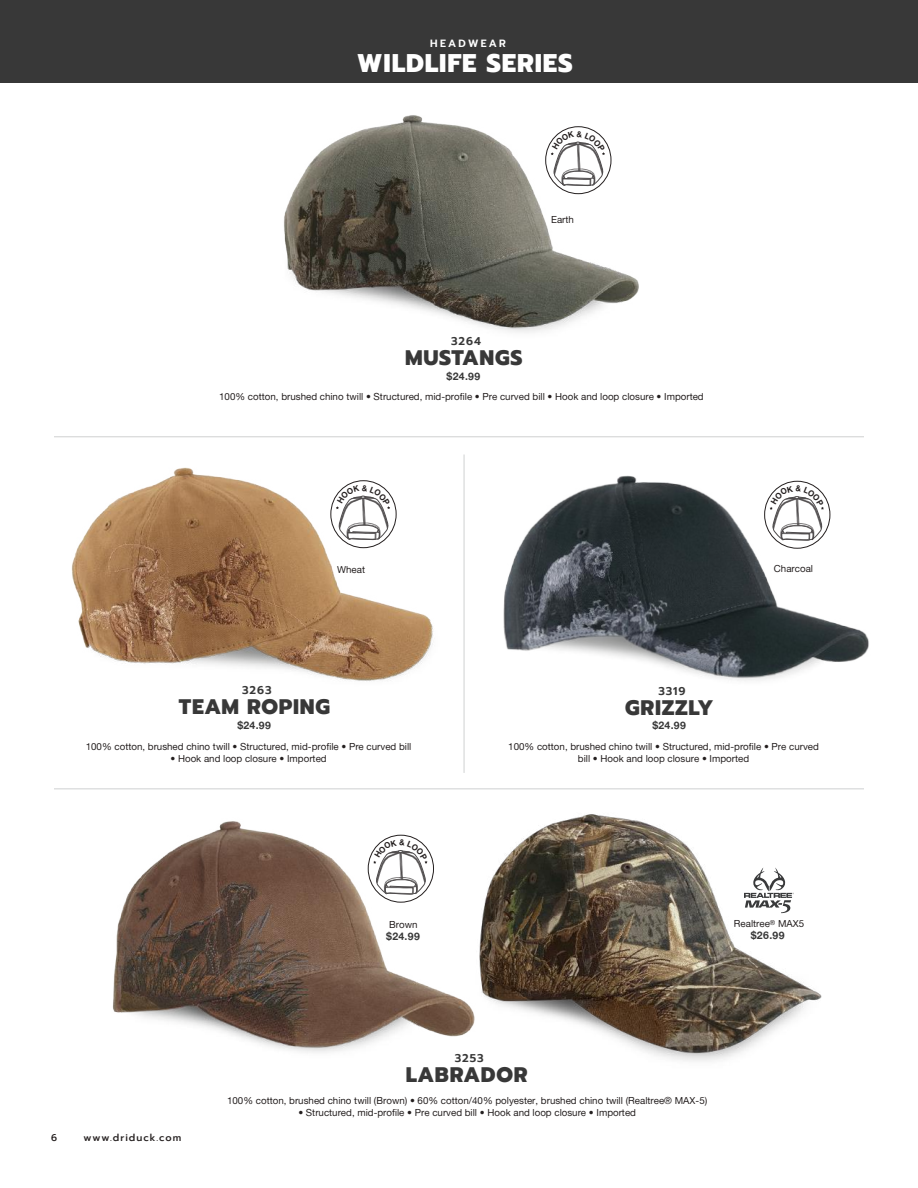
<style>
.page{position:relative;width:918px;height:1188px;background:#fff}
.page>*{position:absolute;margin:0;border:0;box-sizing:border-box;transform-origin:0 0}
.t1{font:800 25.5px "Prompt";letter-spacing:.035em;color:#fff}
.t2{font:800 21px "Prompt";letter-spacing:.035em;color:#383838}
.t3{font:600 11.25px "Prompt";letter-spacing:.08em;color:#383838}
.t4{font:10.5px "Alte Haas Grotesk Bold";letter-spacing:.04em;color:#383838}
.t5{font:600 10.5px "Prompt";letter-spacing:.21em;color:#fff}
.t6{font:9.75px/12px "Alte Haas Grotesk";color:#241f1f;text-align:center}
.t7{font:500 9.75px "Prompt";letter-spacing:.1em;color:#241f1f}
</style>
<div class="page">
<img style="left:103px;top:789px;width:418px;height:264px">
<img style="left:71px;top:467px;width:362px;height:214px">
<img style="left:284px;top:115px;width:355px;height:218px">
<div style="left:0;top:0;width:918px;height:82px;background:#383838"></div>
<div style="left:330px;top:480px;width:67px;height:68px;border:1px solid #241f1f;border-radius:50%"></div>
<hr style="left:54px;top:436px;width:810px;height:1px;background:#222a2c">
<hr style="left:54px;top:788px;width:810px;height:1px;background:#222a2c">
<div style="left:545px;top:126px;width:66px;height:68px;border:1px solid #241f1f;border-radius:50%"></div>
<hr style="left:464px;top:454px;width:1px;height:319px;background:#222a2c">
<img style="left:503px;top:475px;width:366px;height:206px">
<img style="left:469px;top:791px;width:353px;height:270px">
<div style="left:368px;top:835px;width:66px;height:68px;border:1px solid #241f1f;border-radius:50%"></div>
<svg style="left:336px;top:485px;width:54px;height:55px"></svg>
<svg style="left:770px;top:485px;width:54px;height:55px"></svg>
<svg style="left:551px;top:131px;width:54px;height:55px"></svg>
<svg style="left:373px;top:839px;width:55px;height:55px"></svg>
<p class="t5" style="left:430px;top:35px;width:77px">HEADWEAR</p>
<h1 class="t1" style="left:357px;top:43px;width:217px">WILDLIFE SERIES</h1>
<p class="t6" style="left:551px;top:214px;width:24px">Earth</p>
<p class="t3" style="left:451px;top:333px;width:31px">3264</p>
<h2 class="t2" style="left:405px;top:342px;width:119px">MUSTANGS</h2>
<p class="t4" style="left:447px;top:369px;width:35px">$24.99</p>
<p class="t6" style="left:219px;top:391px;width:486px">100% cotton, brushed chino twill • Structured, mid-profile • Pre curved bill • Hook and loop closure • Imported</p>
<p class="t6" style="left:337px;top:563px;width:29px">Wheat</p>
<p class="t6" style="left:774px;top:563px;width:41px">Charcoal</p>
<p class="t3" style="left:242px;top:682px;width:31px">3263</p>
<p class="t3" style="left:658px;top:682px;width:29px">3319</p>
<h2 class="t2" style="left:179px;top:691px;width:153px">TEAM ROPING</h2>
<h2 class="t2" style="left:625px;top:691px;width:90px">GRIZZLY</h2>
<p class="t4" style="left:237px;top:718px;width:35px">$24.99</p>
<p class="t4" style="left:652px;top:719px;width:35px">$24.99</p>
<p class="t6" style="left:86px;top:740px;width:327px">100% cotton, brushed chino twill • Structured, mid-profile • Pre curved bill</p>
<p class="t6" style="left:170px;top:752px;width:158px">• Hook and loop closure • Imported</p>
<p class="t6" style="left:508px;top:741px;width:312px">100% cotton, brushed chino twill • Structured, mid-profile • Pre curved bill • Hook and loop closure • Imported</p>
<p class="t6" style="left:389px;top:919px;width:30px">Brown</p>
<p class="t6" style="left:734px;top:917px;width:72px">Realtree<sup>®</sup> MAX5</p>
<p class="t7" style="left:51px;top:1131px;width:8px">6</p>
<p class="t7" style="left:84px;top:1131px;width:99px">www.driduck.com</p>
<p class="t4" style="left:386px;top:930px;width:35px">$24.99</p>
<p class="t4" style="left:751px;top:929px;width:36px">$26.99</p>
<p class="t3" style="left:455px;top:1050px;width:30px">3253</p>
<h2 class="t2" style="left:406px;top:1059px;width:123px">LABRADOR</h2>
<p class="t6" style="left:227px;top:1095px;width:482px">100% cotton, brushed chino twill (Brown) • 60% cotton/40% polyester, brushed chino twill (Realtree® MAX-5)</p>
<p class="t6" style="left:298px;top:1107px;width:339px">• Structured, mid-profile • Pre curved bill • Hook and loop closure • Imported</p>
</div>
